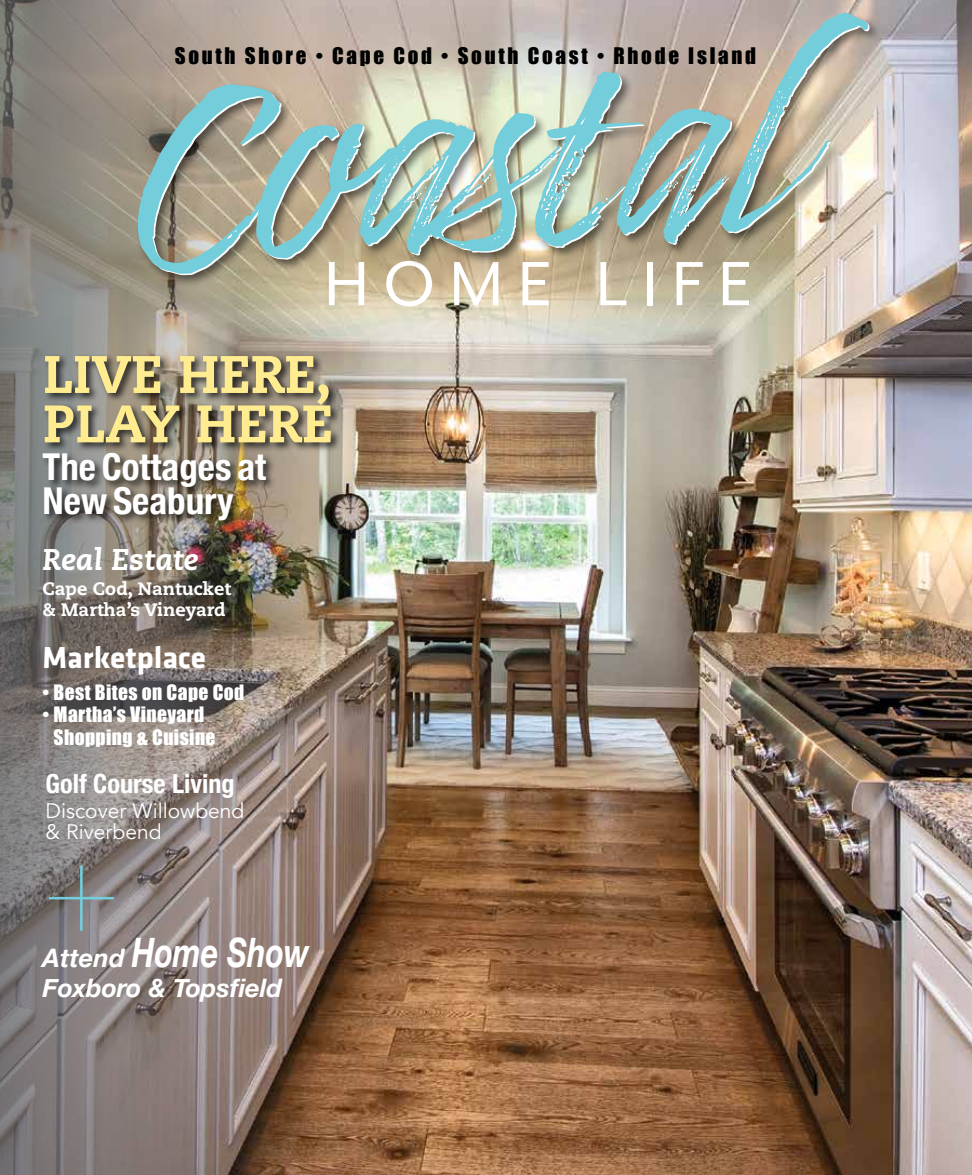
<style>
.page{position:relative;width:972px;height:1175px;background:#fff}
.page>*{position:absolute;margin:0;border:0;box-sizing:border-box;transform-origin:0 0}
.t1{font:200 129px "Helvetica Neue";color:#73cdda}
.t2{font:71.85px "Mr Eaves XL San OT";letter-spacing:.21em;color:#fff}
.t3{font:800 52.65px/49.3px "Caecilia";color:#ffec90}
.t4{font:italic 700 40.5px "Helvetica Neue";color:#fff;scale:.76 1}
.t5{font:700 condensed 37.05px/33.3px "Helvetica Neue";color:#fff}
.t6{font:700 31.5px "Klavika";color:#fff}
.t7{font:italic 800 30px "Caecilia";color:#fff}
.t8{font:700 condensed 26.25px "Helvetica Neue";color:#fff}
.t9{font:italic 700 25.5px "Helvetica Neue";color:#fff}
.t10{font:21px "Impact";letter-spacing:.13em;color:#000}
.t11{font:21px/21px "Avenir";color:#fff}
.t12{font:19.5px/22.5px "Impact";letter-spacing:.02em;color:#fff;text-align:center}
.t13{font:800 18px/21px "Caecilia";color:#fff}
.s1{font-size:25.5px}
</style>
<div class="page">
<img style="left:300px;top:0;width:672px;height:1174px">
<svg style="left:0;top:0;width:300px;height:1174px;background:#867d77"></svg>
<div style="left:41px;top:354px;width:301px;height:176px;background:#000;opacity:.75"></div>
<div style="left:136px;top:11px;width:746px;height:277px;background:#000;opacity:.53"></div>
<svg style="left:137px;top:12px;width:733px;height:263px;background:#afb6a9"></svg>
<p class="t10" style="left:175px;top:40px;width:583px">South Shore • Cape Cod • South Coast • Rhode Island</p>
<h2 class="t2" style="left:324px;top:248px;width:429px">HOME LIFE</h2>
<h3 class="t3" style="left:43px;top:350px;width:292px">LIVE HERE,<br>PLAY HERE</h3>
<h3 class="t5" style="left:43px;top:448px;width:225px">The Cottages at<br>New Seabury</h3>
<h3 class="t7" style="left:43px;top:541px;width:157px">Real Estate</h3>
<p class="t13" style="left:43px;top:578px;width:190px">Cape Cod, Nantucket &amp; Martha’s Vineyard</p>
<h3 class="t6" style="left:43px;top:634px;width:165px">Marketplace</h3>
<p class="t12" style="left:43px;top:680px;width:203px">• Best Bites on Cape Cod</p>
<p class="t12" style="left:43px;top:702px;width:174px">• Martha’s Vineyard<br>Shopping &amp; Cuisine</p>
<h3 class="t8" style="left:46px;top:761px;width:191px">Golf Course Living</h3>
<p class="t11" style="left:46px;top:800px;width:200px">Discover Willowbend &amp; Riverbend</p>
<h1 class="t1" style="left:43px;top:785px;width:79px">+</h1>
<h3 class="t4" style="left:43px;top:920px;width:352px"><span class="s1">Attend</span> Home Show</h3>
<h3 class="t9" style="left:43px;top:968px;width:241px">Foxboro &amp; Topsfield</h3>
</div>
